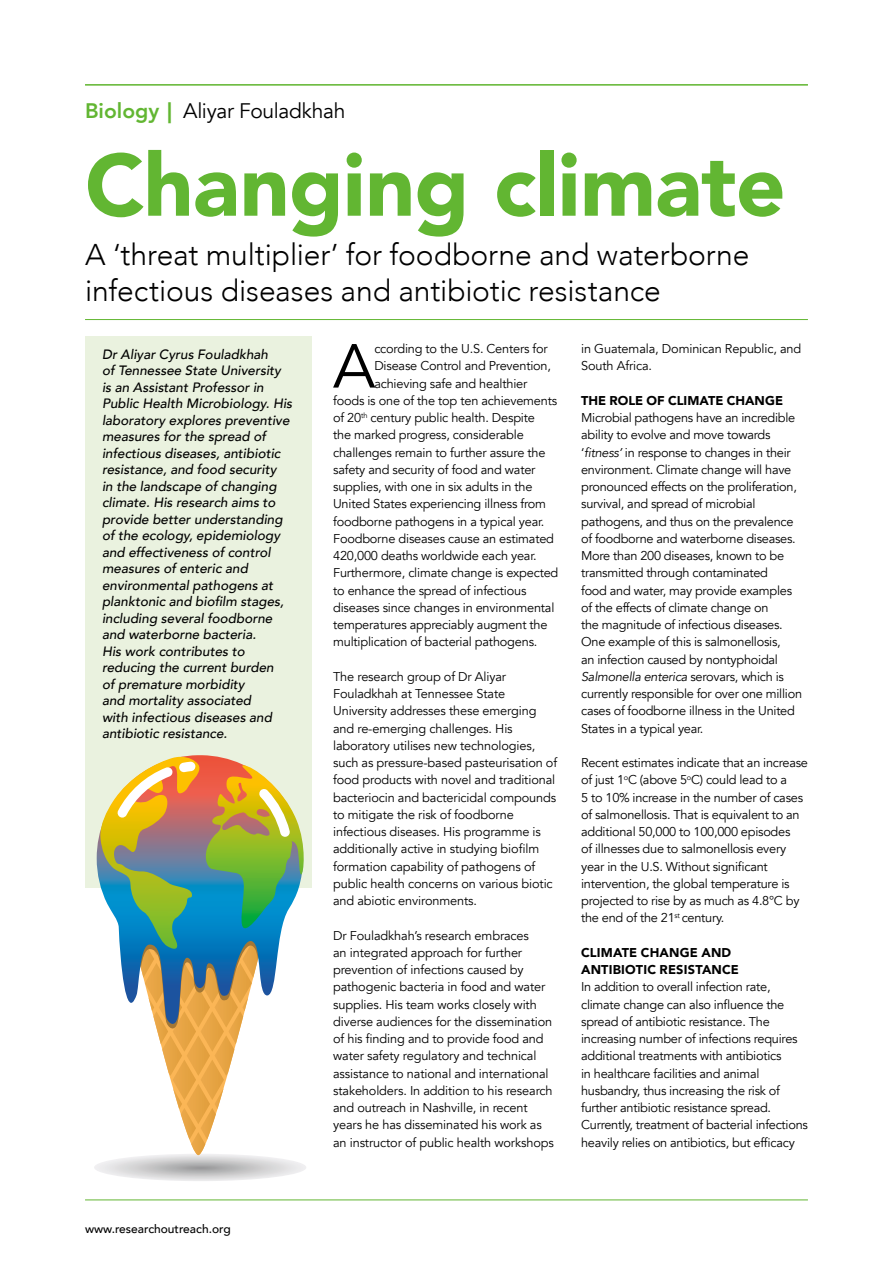
<style>
.page{position:relative;width:893px;height:1263px;background:#fff}
.page>*{position:absolute;margin:0;border:0;box-sizing:border-box;transform-origin:0 0}
.t1{font:900 87px "Avenir";letter-spacing:-.01em;color:#62b632}
.t2{font:61.5px "Avenir";color:#000}
.t3{font:300 30px/36px "Avenir";letter-spacing:-.005em;color:#000}
.t4{font:21px "Avenir";letter-spacing:-.015em;color:#000}
.t5{font:italic 500 13.5px/16.5px "Avenir";color:#000}
.t6{font:12.75px/17.2px "Avenir";letter-spacing:-.015em;color:#000}
.t7{font:900 12.75px/17.2px "Avenir";letter-spacing:.005em;color:#000}
.t8{font:500 12px "Avenir";color:#000}
.s1{font-weight:800;color:#62b632}
.s2{font-weight:900;color:#62b632}
.s3{font-style:italic}
</style>
<div class="page">
<hr style="left:85px;top:84px;width:723px;height:1px;background:#62b632">
<hr style="left:85px;top:319px;width:723px;height:1px;background:#62b632">
<hr style="left:85px;top:85px;width:723px;height:1px;background:#62b632">
<div style="left:85px;top:336px;width:227px;height:552px;background:#eaf2df"></div>
<svg style="left:94px;top:757px;width:212px;height:424px"></svg>
<hr style="left:85px;top:1199px;width:723px;height:1px;background:#62b632">
<h3 class="t4" style="left:85px;top:98px;width:262px"><span class="s1">Biology</span><span class="s2">︱</span>Aliyar Fouladkhah</h3>
<h1 class="t1" style="left:85px;top:111px;width:702px">Changing climate</h1>
<h3 class="t3" style="left:85px;top:237px;width:666px">A ‘threat multiplier’ for foodborne and waterborne infectious diseases and antibiotic resistance</h3>
<p class="t5" style="left:102px;top:346px;width:192px">Dr Aliyar Cyrus Fouladkhah<br>of Tennessee State University is an Assistant Professor in<br>Public Health Microbiology. His laboratory explores preventive measures for the spread of infectious diseases, antibiotic resistance, and food security<br>in the landscape of changing climate. His research aims to provide better understanding of the ecology, epidemiology and effectiveness of control measures of enteric and environmental pathogens at planktonic and biofilm stages, including several foodborne and waterborne bacteria.<br>His work contributes to reducing the current burden<br>of premature morbidity<br>and mortality associated<br>with infectious diseases and antibiotic resistance.</p>
<p class="t8" style="left:85px;top:1218px;width:147px">www.researchoutreach.org</p>
<h2 class="t2" style="left:333px;top:330px;width:44px">A</h2>
<p class="t6" style="left:374px;top:340px;width:175px">ccording to the U.S. Centers for</p>
<p class="t6" style="left:374px;top:357px;width:178px">Disease Control and Prevention,</p>
<p class="t6" style="left:374px;top:375px;width:154px">achieving safe and healthier</p>
<p class="t6" style="left:333px;top:392px;width:226px">foods is one of the top ten achievements</p>
<p class="t6" style="left:333px;top:409px;width:203px">of 20<sup>th</sup> century public health. Despite</p>
<p class="t6" style="left:333px;top:426px;width:192px">the marked progress, considerable</p>
<p class="t6" style="left:333px;top:444px;width:214px">challenges remain to further assure the</p>
<p class="t6" style="left:333px;top:461px;width:204px">safety and security of food and water</p>
<p class="t6" style="left:333px;top:478px;width:201px">supplies, with one in six adults in the</p>
<p class="t6" style="left:333px;top:495px;width:214px">United States experiencing illness from</p>
<p class="t6" style="left:333px;top:513px;width:213px">foodborne pathogens in a typical year.</p>
<p class="t6" style="left:333px;top:530px;width:222px">Foodborne diseases cause an estimated</p>
<p class="t6" style="left:333px;top:547px;width:205px">420,000 deaths worldwide each year.</p>
<p class="t6" style="left:333px;top:564px;width:227px">Furthermore, climate change is expected</p>
<p class="t6" style="left:333px;top:582px;width:195px">to enhance the spread of infectious</p>
<p class="t6" style="left:333px;top:599px;width:223px">diseases since changes in environmental</p>
<p class="t6" style="left:333px;top:616px;width:216px">temperatures appreciably augment the</p>
<p class="t6" style="left:333px;top:633px;width:206px">multiplication of bacterial pathogens.</p>
<p class="t6" style="left:333px;top:668px;width:226px">The research group of Dr Aliyar Fouladkhah at Tennessee State University addresses these emerging and re-emerging challenges. His laboratory utilises new technologies, such as pressure-based pasteurisation of food products with novel and traditional bacteriocin and bactericidal compounds to mitigate the risk of foodborne infectious diseases. His programme is additionally active in studying biofilm formation capability of pathogens of public health concerns on various biotic and abiotic environments.</p>
<p class="t6" style="left:333px;top:927px;width:222px">Dr Fouladkhah’s research embraces<br>an integrated approach for further prevention of infections caused by pathogenic bacteria in food and water supplies. His team works closely with diverse audiences for the dissemination of his finding and to provide food and water safety regulatory and technical assistance to national and international stakeholders. In addition to his research and outreach in Nashville, in recent years he has disseminated his work as an instructor of public health workshops</p>
<p class="t6" style="left:581px;top:340px;width:222px">in Guatemala, Dominican Republic, and<br>South Africa.</p>
<p class="t7" style="left:581px;top:391px;width:203px">THE ROLE OF CLIMATE CHANGE</p>
<p class="t6" style="left:581px;top:409px;width:222px">Microbial pathogens have an incredible ability to evolve and move towards ‘<span class="s3">fitness’</span> in response to changes in their environment. Climate change will have pronounced effects on the proliferation, survival, and spread of microbial pathogens, and thus on the prevalence of foodborne and waterborne diseases.<br>More than 200 diseases, known to be transmitted through contaminated<br>food and water, may provide examples of the effects of climate change on<br>the magnitude of infectious diseases.<br>One example of this is salmonellosis,<br>an infection caused by nontyphoidal <span class="s3">Salmonella enterica</span> serovars, which is currently responsible for over one million cases of foodborne illness in the United States in a typical year.</p>
<p class="t6" style="left:581px;top:754px;width:228px">Recent estimates indicate that an increase of just 1<sup>o</sup>C (above 5<sup>o</sup>C) could lead to a<br>5 to 10% increase in the number of cases of salmonellosis. That is equivalent to an additional 50,000 to 100,000 episodes<br>of illnesses due to salmonellosis every year in the U.S. Without significant intervention, the global temperature is projected to rise by as much as 4.8°C by the end of the 21<sup>st</sup> century.</p>
<p class="t7" style="left:581px;top:943px;width:159px">CLIMATE CHANGE AND<br>ANTIBIOTIC RESISTANCE</p>
<p class="t6" style="left:581px;top:978px;width:228px">In addition to overall infection rate, climate change can also influence the spread of antibiotic resistance. The increasing number of infections requires additional treatments with antibiotics<br>in healthcare facilities and animal husbandry, thus increasing the risk of further antibiotic resistance spread.<br>Currently, treatment of bacterial infections heavily relies on antibiotics, but efficacy</p>
</div>
